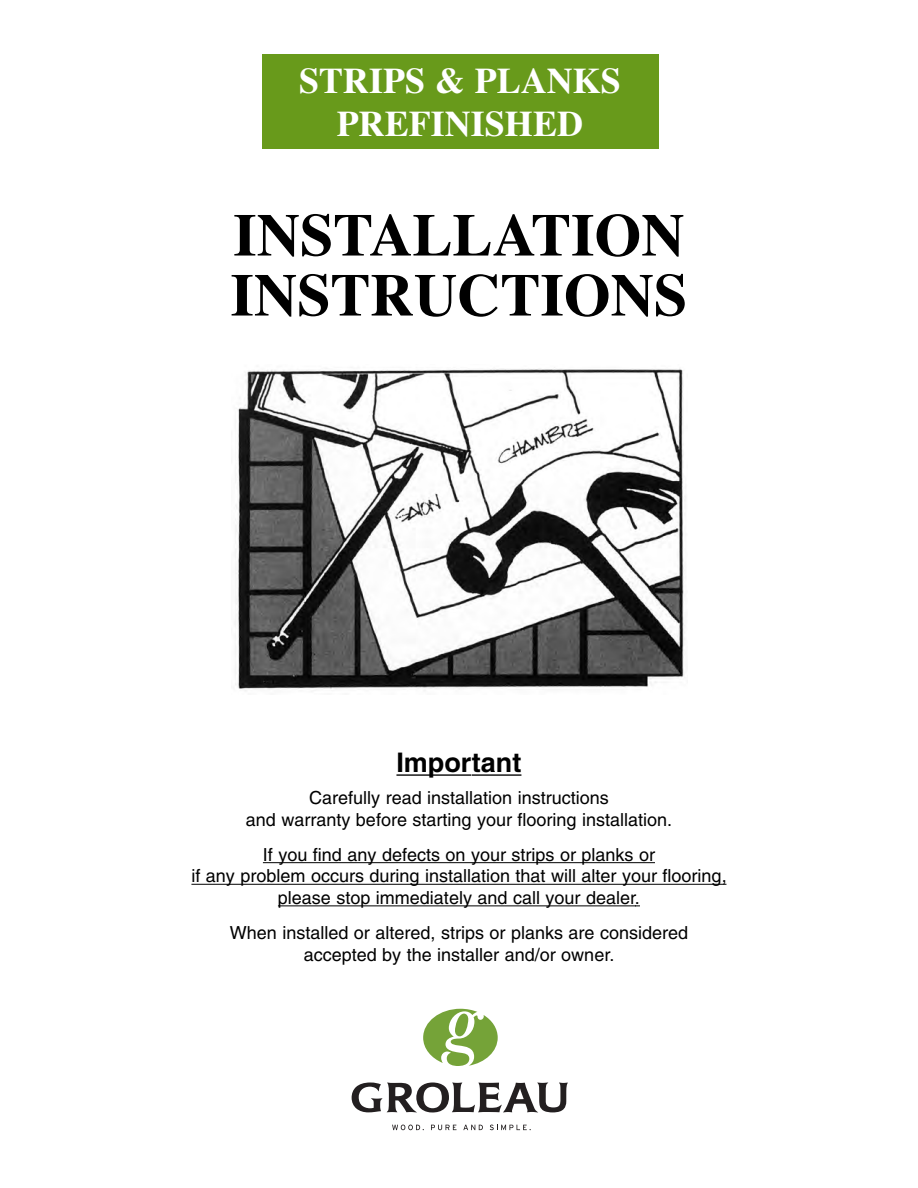
<style>
.page{position:relative;width:918px;height:1188px;background:#fff}
.page>*{position:absolute;margin:0;border:0;box-sizing:border-box;transform-origin:0 0}
.t1{font:700 60px/60px "Times";color:#000}
.t2{font:700 36px/43.2px "Times";color:#fff;text-align:center}
.t3{font:700 27px "Helvetica";color:#000}
.t4{font:18px/21.6px "Helvetica";color:#000;text-align:center}
</style>
<div class="page">
<div style="left:263px;top:54px;width:396px;height:94px;background:#689a1b"></div>
<hr style="left:396px;top:774px;width:75px;height:2px;background:#000">
<hr style="left:472px;top:774px;width:49px;height:2px;background:#000">
<hr style="left:263px;top:862px;width:392px;height:1px;background:#000">
<hr style="left:191px;top:884px;width:535px;height:1px;background:#000">
<hr style="left:278px;top:905px;width:358px;height:1px;background:#000">
<img style="left:235px;top:368px;width:451px;height:323px">
<svg style="left:392px;top:1125px;width:32px;height:5px"></svg>
<svg style="left:431px;top:1125px;width:26px;height:5px"></svg>
<svg style="left:463px;top:1125px;width:20px;height:5px"></svg>
<svg style="left:490px;top:1125px;width:41px;height:5px"></svg>
<svg style="left:352px;top:1082px;width:216px;height:31px"></svg>
<svg style="left:423px;top:1009px;width:75px;height:57px"></svg>
<h2 class="t2" style="left:299px;top:59px;width:323px">STRIPS &amp; PLANKS<br>PREFINISHED</h2>
<h1 class="t1" style="left:231px;top:205px;width:458px">INSTALLATION<br>INSTRUCTIONS</h1>
<h3 class="t3" style="left:396px;top:753px;width:127px">Important</h3>
<p class="t4" style="left:246px;top:789px;width:428px">Carefully read installation instructions<br>and warranty before starting your flooring installation.</p>
<p class="t4" style="left:191px;top:845px;width:537px">If you find any defects on your strips or planks or<br>if any problem occurs during installation that will alter your flooring, please stop immediately and call your dealer.</p>
<p class="t4" style="left:230px;top:924px;width:460px">When installed or altered, strips or planks are considered accepted by the installer and/or owner.</p>
</div>
